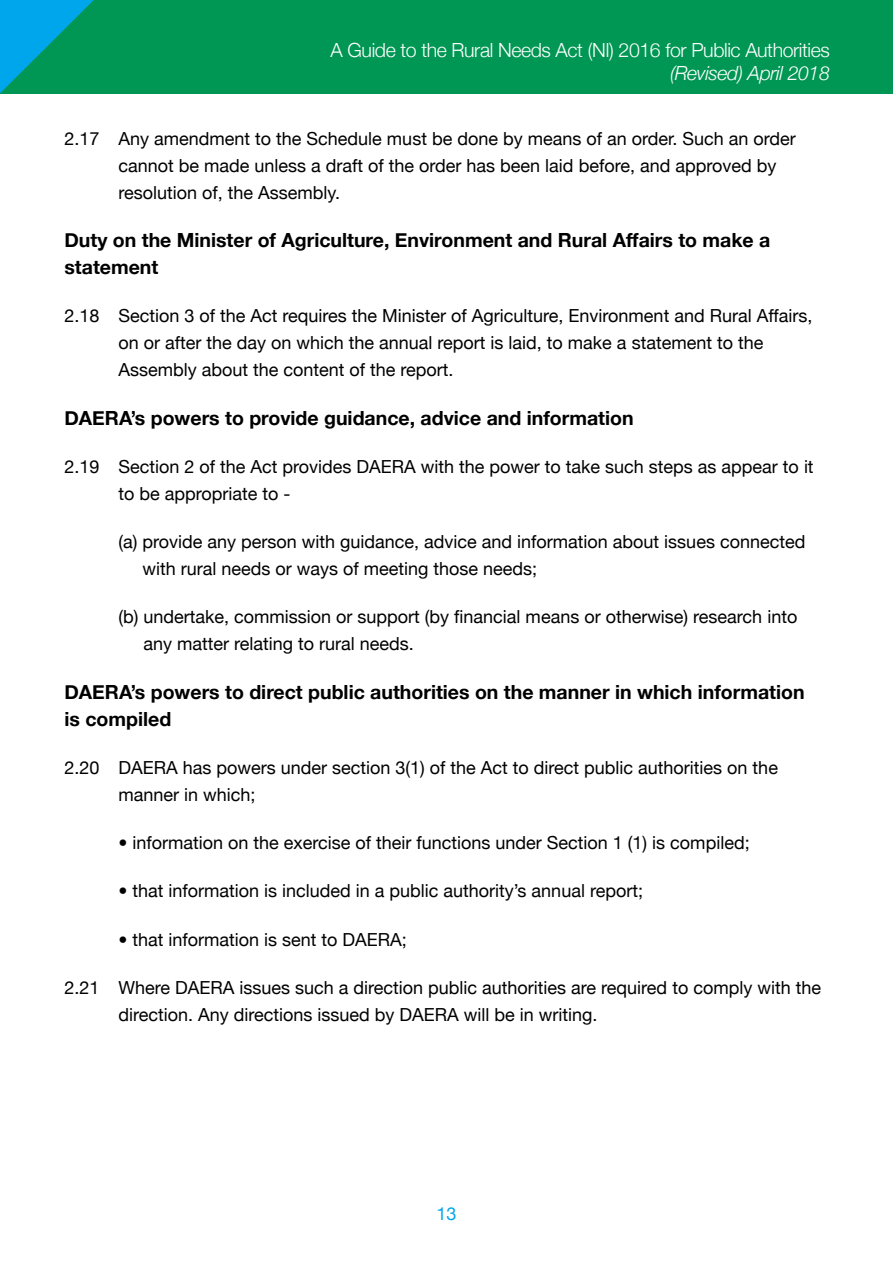
<style>
.page{position:relative;width:893px;height:1263px;background:#fff}
.page>*{position:absolute;margin:0;border:0;box-sizing:border-box;transform-origin:0 0}
.Sub_Header{font:700 19.5px/27px "Helvetica Neue";color:#000}
.t1{font:300 19.5px "Helvetica Neue";letter-spacing:-.02em;color:#fff}
.t2{font:italic 300 19.5px "Helvetica Neue";letter-spacing:-.02em;color:#fff}
.Body_text{font:18px/27px "Helvetica Neue";color:#000}
.t3{font:18px "Helvetica Neue";color:#00a6eb}
</style>
<div class="page">
<div style="left:0;top:0;width:893px;height:94px;background:#009754"></div>
<svg style="left:0;top:0;width:94px;height:93px"></svg>
<p class="t1" style="left:331px;top:39px;width:501px">A Guide to the Rural Needs Act (NI) 2016 for Public Authorities</p>
<p class="t2" style="left:670px;top:61px;width:161px">(Revised) April 2018</p>
<p class="Body_text" style="left:118px;top:125px;width:679px;text-indent:-54px">2.17 Any amendment to the Schedule must be done by means of an order. Such an order cannot be made unless a draft of the order has been laid before, and approved by resolution of, the Assembly.</p>
<p class="Sub_Header" style="left:64px;top:226px;width:707px">Duty on the Minister of Agriculture, Environment and Rural Affairs to make a statement</p>
<p class="Body_text" style="left:118px;top:302px;width:695px;text-indent:-54px">2.18 Section 3 of the Act requires the Minister of Agriculture, Environment and Rural Affairs, on or after the day on which the annual report is laid, to make a statement to the<br>Assembly about the content of the report.</p>
<p class="Sub_Header" style="left:64px;top:404px;width:571px">DAERA’s powers to provide guidance, advice and information</p>
<p class="Body_text" style="left:118px;top:453px;width:697px;text-indent:-54px">2.19 Section 2 of the Act provides DAERA with the power to take such steps as appear to it to be appropriate to -</p>
<p class="Body_text" style="left:142px;top:528px;width:664px;text-indent:-24px">(a) provide any person with guidance, advice and information about issues connected with rural needs or ways of meeting those needs;</p>
<p class="Body_text" style="left:143px;top:603px;width:655px;text-indent:-25px">(b) undertake, commission or support (by financial means or otherwise) research into any matter relating to rural needs.</p>
<p class="Sub_Header" style="left:64px;top:678px;width:742px">DAERA’s powers to direct public authorities on the manner in which information is compiled</p>
<p class="Body_text" style="left:118px;top:754px;width:661px;text-indent:-54px">2.20 DAERA has powers under section 3(1) of the Act to direct public authorities on the manner in which;</p>
<p class="Body_text" style="left:118px;top:829px;width:633px">• information on the exercise of their functions under Section 1 (1) is compiled;</p>
<p class="Body_text" style="left:118px;top:877px;width:526px">• that information is included in a public authority’s annual report;</p>
<p class="Body_text" style="left:118px;top:925px;width:290px">• that information is sent to DAERA;</p>
<p class="Body_text" style="left:118px;top:974px;width:704px;text-indent:-54px">2.21 Where DAERA issues such a direction public authorities are required to comply with the direction. Any directions issued by DAERA will be in writing.</p>
<p class="t3" style="left:436px;top:1202px;width:22px">13</p>
</div>
